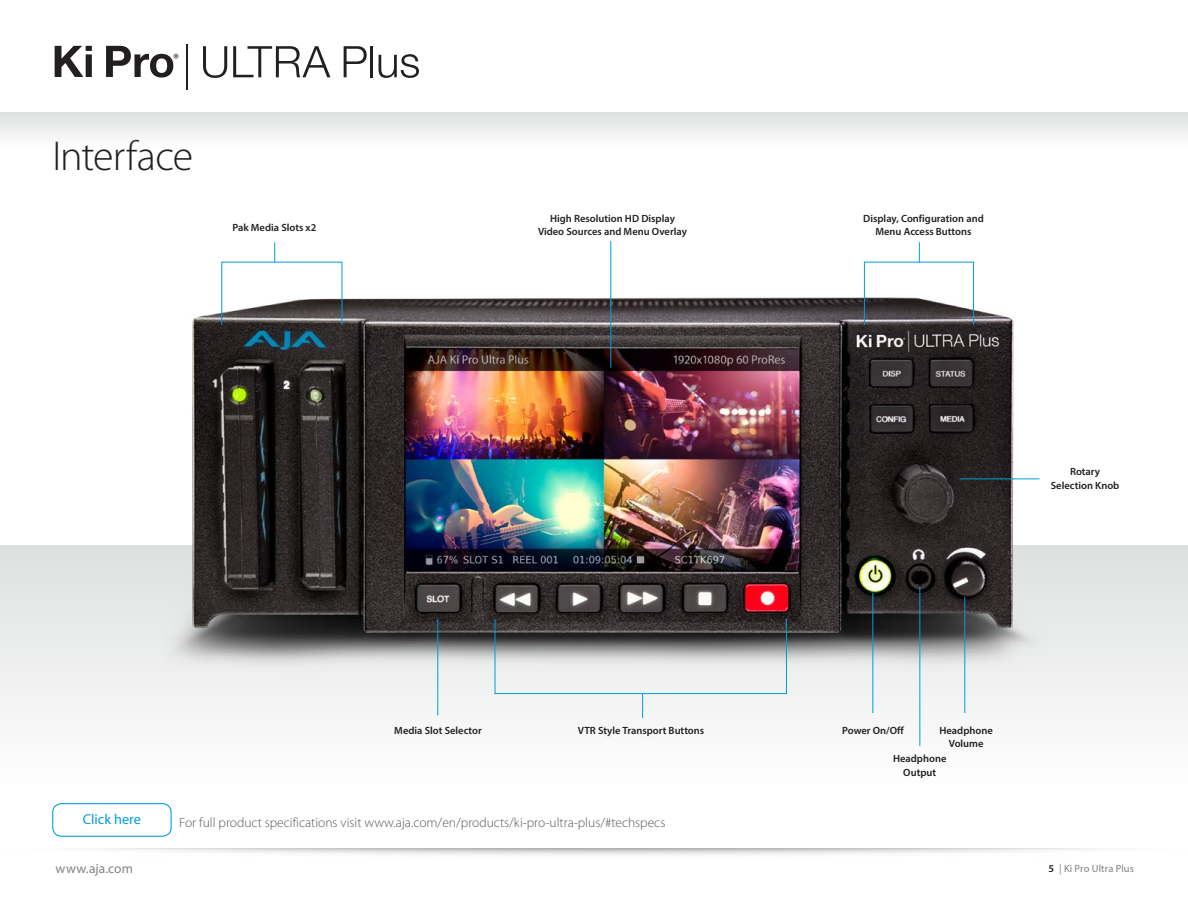
<style>
.page{position:relative;width:1188px;height:918px;background:#fff}
.page>*{position:absolute;margin:0;border:0;box-sizing:border-box;transform-origin:0 0}
.t1{font:300 42px "Myriad Pro";letter-spacing:-.02em;color:#231f20}
.t2{font:14.25px "Myriad Pro";color:#009ddc}
.t3{font:300 13.5px "Myriad Pro";color:#58595b}
.t4{font:13.5px "Myriad Pro";letter-spacing:.005em;color:#808285}
.t5{font:600 10.5px/13.2px "Myriad Pro";color:#231f20;text-align:center}
.t6{font:10.5px "Myriad Pro";letter-spacing:.01em;color:#808285}
.s1{font-weight:600;color:#231f20}
</style>
<div class="page">
<svg style="left:55px;top:46px;width:37px;height:31px"></svg>
<hr style="left:187px;top:44px;width:1px;height:46px;background:#231f20">
<svg style="left:106px;top:46px;width:72px;height:32px"></svg>
<svg style="left:203px;top:46px;width:24px;height:32px"></svg>
<svg style="left:233px;top:46px;width:97px;height:31px"></svg>
<svg style="left:344px;top:46px;width:23px;height:31px"></svg>
<hr style="left:371px;top:46px;width:2px;height:31px;background:#231f20">
<svg style="left:379px;top:54px;width:40px;height:24px"></svg>
<div style="left:0;top:545px;width:1188px;height:240px;background:linear-gradient(to bottom,#dee0e0,#fefefe)"></div>
<img style="left:64px;top:272px;width:1089px;height:499px">
<div style="left:0;top:112px;width:1188px;height:34px;background:linear-gradient(to bottom,#dedfe0,#fcfcfc)"></div>
<svg style="left:274px;top:242px;width:1px;height:20px"></svg>
<svg style="left:919px;top:242px;width:1px;height:20px"></svg>
<hr style="left:960px;top:478px;width:80px;height:1px;background:#009ddc">
<div style="left:495px;top:618px;width:292px;height:76px;border:1px solid #009ddc"></div>
<div style="left:864px;top:262px;width:110px;height:63px;border:1px solid #009ddc"></div>
<svg style="left:642px;top:693px;width:1px;height:25px"></svg>
<hr style="left:919px;top:587px;width:1px;height:159px;background:#009ddc">
<hr style="left:964px;top:597px;width:1px;height:116px;background:#009ddc">
<hr style="left:872px;top:593px;width:1px;height:120px;background:#009ddc">
<hr style="left:437px;top:620px;width:1px;height:95px;background:#009ddc">
<div style="left:52px;top:803px;width:120px;height:34px;border:1px solid #009ddc;border-radius:9px"></div>
<hr style="left:610px;top:241px;width:1px;height:127px;background:#009ddc">
<h1 class="t1" style="left:52px;top:132px;width:142px">Interface</h1>
<p class="t5" style="left:232px;top:221px;width:86px">Pak Media Slots x2</p>
<p class="t5" style="left:863px;top:212px;width:122px">Display, Configuration and<br>Menu Access Buttons</p>
<p class="t5" style="left:538px;top:212px;width:150px">High Resolution HD Display<br>Video Sources and Menu Overlay</p>
<p class="t5" style="left:1051px;top:465px;width:70px">Rotary<br>Selection Knob</p>
<p class="t5" style="left:578px;top:723px;width:128px">VTR Style Transport Buttons</p>
<p class="t5" style="left:940px;top:724px;width:55px">Headphone<br>Volume</p>
<p class="t5" style="left:893px;top:752px;width:55px">Headphone<br>Output</p>
<p class="t5" style="left:394px;top:724px;width:89px">Media Slot Selector</p>
<p class="t5" style="left:842px;top:724px;width:63px">Power On/Off</p>
<h2 class="t2" style="left:83px;top:811px;width:60px">Click here</h2>
<p class="t3" style="left:179px;top:815px;width:488px">For full product specifications visit www.aja.com/en/products/ki-pro-ultra-plus/#techspecs</p>
<p class="t4" style="left:56px;top:860px;width:79px">www.aja.com</p>
<p class="t6" style="left:1048px;top:862px;width:87px"><span class="s1">5</span> | Ki Pro Ultra Plus</p>
</div>
